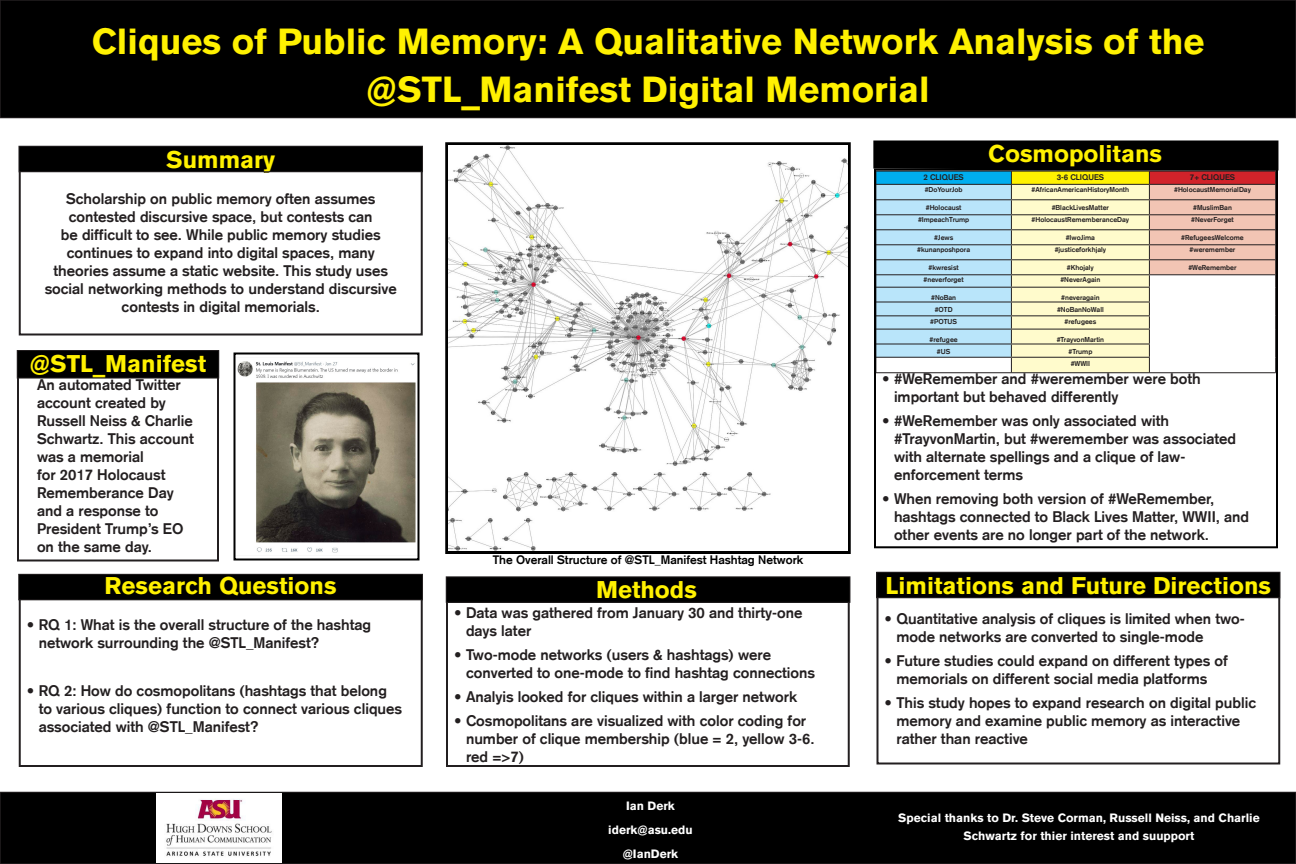
<style>
.page{position:relative;width:1296px;height:864px;background:#fff}
.page>*{position:absolute;margin:0;border:0;box-sizing:border-box;transform-origin:0 0}
.t1{font:700 36px "Akzidenz Grotesk Pro";color:#fff101}
.Poster_Header{font:700 24px "Akzidenz Grotesk Pro";color:#fff101}
.Poster_Text_Style{font:700 15px/18px "Akzidenz Grotesk";color:#231f20}
.Names{font:700 12px/18px "Akzidenz Grotesk Pro";color:#fff;text-align:center}
.Caption_Style{font:700 12px "Akzidenz Grotesk";color:#000}
.Table_Style{font:700 8px "Akzidenz Grotesk";color:#231f20}
.Table_Style-2{font:700 7px "Akzidenz Grotesk";color:#231f20}
</style>
<div class="page">
<div style="left:0;top:792px;width:1296px;height:72px;background:#000"></div>
<div style="left:0;top:792px;width:1296px;height:72px;border:1px solid #231f20"></div>
<div style="left:0;top:0;width:1296px;height:118px;background:#000"></div>
<div style="left:0;top:0;width:1296px;height:118px;border:1px solid #231f20"></div>
<div style="left:19px;top:574px;width:404px;height:26px;background:#000"></div>
<div style="left:18px;top:574px;width:405px;height:26px;border:1px solid #231f20"></div>
<div style="left:446px;top:577px;width:404px;height:25px;background:#000"></div>
<div style="left:446px;top:577px;width:404px;height:26px;border:1px solid #231f20"></div>
<div style="left:877px;top:572px;width:403px;height:26px;background:#000"></div>
<div style="left:876px;top:572px;width:404px;height:26px;border:1px solid #231f20"></div>
<div style="left:19px;top:146px;width:404px;height:26px;background:#000"></div>
<div style="left:19px;top:146px;width:404px;height:26px;border:1px solid #231f20"></div>
<div style="left:17px;top:351px;width:202px;height:27px;background:#000"></div>
<div style="left:17px;top:350px;width:202px;height:28px;border:1px solid #231f20"></div>
<img style="left:449px;top:146px;width:398px;height:404px">
<div style="left:446px;top:143px;width:404px;height:410px;border:2px solid #000"></div>
<hr style="left:1149px;top:373px;width:127px;height:1px;background:#231f20">
<hr style="left:876px;top:373px;width:135px;height:1px;background:#231f20">
<hr style="left:1011px;top:373px;width:138px;height:1px;background:#231f20">
<img style="left:157px;top:794px;width:124px;height:68px">
<img style="left:237px;top:361px;width:179px;height:192px">
<div style="left:234px;top:352px;width:186px;height:208px;border:2px solid #000"></div>
<div style="left:19px;top:171px;width:404px;height:165px;border:2px solid #231f20"></div>
<div style="left:19px;top:599px;width:404px;height:168px;border:2px solid #231f20"></div>
<div style="left:446px;top:601px;width:404px;height:166px;border:2px solid #231f20"></div>
<div style="left:17px;top:377px;width:202px;height:185px;border:2px solid #231f20"></div>
<div style="left:876px;top:597px;width:404px;height:167px;border:2px solid #231f20"></div>
<svg style="left:597px;top:577px;width:101px;height:2px"></svg>
<svg style="left:873px;top:140px;width:405px;height:233px;background:#b7bbaf"></svg>
<p class="t1" style="left:92px;top:18px;width:1114px">Cliques of Public Memory: A Qualitative Network Analysis of the</p>
<p class="t1" style="left:367px;top:66px;width:565px">@STL_Manifest Digital Memorial</p>
<p class="Poster_Header" style="left:988px;top:138px;width:175px">Cosmopolitans</p>
<p class="Poster_Header" style="left:166px;top:144px;width:111px">Summary</p>
<p class="Table_Style" style="left:924px;top:172px;width:42px">2 CLIQUES</p>
<p class="Table_Style" style="left:1057px;top:172px;width:49px">3-6 CLIQUES</p>
<p class="Table_Style" style="left:1190px;top:172px;width:47px">7+ CLIQUES</p>
<p class="Table_Style-2" style="left:925px;top:185px;width:39px">#DoYourJob</p>
<p class="Table_Style-2" style="left:1032px;top:185px;width:99px">#AfricanAmericanHistoryMonth</p>
<p class="Table_Style-2" style="left:1174px;top:185px;width:78px">#HolocaustMemorialDay</p>
<p class="Table_Style-2" style="left:926px;top:203px;width:37px">#Holocaust</p>
<p class="Table_Style-2" style="left:1052px;top:203px;width:59px">#BlackLivesMatter</p>
<p class="Table_Style-2" style="left:1193px;top:203px;width:40px">#MuslimBan</p>
<p class="Table_Style-2" style="left:918px;top:215px;width:53px">#ImpeachTrump</p>
<p class="Table_Style-2" style="left:1032px;top:215px;width:99px">#HolocaustRememberanceDay</p>
<p class="Table_Style-2" style="left:1191px;top:215px;width:44px">#NeverForget</p>
<p class="Table_Style-2" style="left:934px;top:233px;width:21px">#Jews</p>
<p class="Table_Style-2" style="left:1066px;top:233px;width:31px">#IwoJima</p>
<p class="Table_Style-2" style="left:1181px;top:233px;width:64px">#RefugeesWelcome</p>
<p class="Table_Style-2" style="left:917px;top:245px;width:55px">#kunanposhpora</p>
<p class="Table_Style-2" style="left:1055px;top:245px;width:53px">#justiceforkhjaly</p>
<p class="Table_Style-2" style="left:1190px;top:245px;width:47px">#weremember</p>
<p class="Table_Style-2" style="left:929px;top:263px;width:32px">#kwresist</p>
<p class="Table_Style-2" style="left:1067px;top:263px;width:28px">#Khojaly</p>
<p class="Table_Style-2" style="left:1188px;top:263px;width:50px">#WeRemember</p>
<p class="Table_Style-2" style="left:924px;top:275px;width:42px">#neverforget</p>
<p class="Table_Style-2" style="left:1060px;top:275px;width:41px">#NeverAgain</p>
<p class="Table_Style-2" style="left:931px;top:293px;width:27px">#NoBan</p>
<p class="Table_Style-2" style="left:1061px;top:293px;width:40px">#neveragain</p>
<p class="Table_Style-2" style="left:935px;top:305px;width:19px">#OTD</p>
<p class="Table_Style-2" style="left:1057px;top:305px;width:48px">#NoBanNoWall</p>
<p class="Table_Style-2" style="left:930px;top:317px;width:28px">#POTUS</p>
<p class="Table_Style-2" style="left:1065px;top:317px;width:33px">#refugees</p>
<p class="Table_Style-2" style="left:930px;top:335px;width:30px">#refugee</p>
<p class="Table_Style-2" style="left:1057px;top:335px;width:49px">#TrayvonMartin</p>
<p class="Table_Style-2" style="left:937px;top:347px;width:15px">#US</p>
<p class="Table_Style-2" style="left:1068px;top:347px;width:25px">#Trump</p>
<p class="Table_Style-2" style="left:1071px;top:359px;width:21px">#WWII</p>
<p class="Poster_Text_Style" style="left:45px;top:190px;width:354px;text-align:center">Scholarship on public memory often assumes contested discursive space, but contests can<br>be difficult to see. While public memory studies continues to expand into digital spaces, many theories assume a static website. This study uses social networking methods to understand discursive contests in digital memorials.</p>
<p class="Poster_Header" style="left:30px;top:348px;width:178px">@STL_Manifest</p>
<p class="Poster_Text_Style" style="left:37px;top:376px;width:158px">An automated Twitter account created by<br>Russell Neiss &amp; Charlie<br>Schwartz. This account was a memorial<br>for 2017 Holocaust<br>Rememberance Day and a response to<br>President Trump’s EO on the same day.</p>
<p class="Poster_Text_Style" style="left:894px;top:370px;width:308px;text-indent:-12px">• #WeRemember and #weremember were both important but behaved differently</p>
<p class="Poster_Text_Style" style="left:894px;top:412px;width:344px;text-indent:-12px">• #WeRemember was only associated with #TrayvonMartin, but #weremember was associated with alternate spellings and a clique of law&shy;enforcement terms</p>
<p class="Poster_Text_Style" style="left:894px;top:490px;width:357px;text-indent:-12px">• When removing both version of #WeRemember, hashtags connected to Black Lives Matter, WWII, and other events are no longer part of the network.</p>
<p class="Caption_Style" style="left:493px;top:553px;width:312px">The Overall Structure of @STL_Manifest Hashtag Network</p>
<p class="Poster_Header" style="left:105px;top:570px;width:233px">Research Questions</p>
<p class="Poster_Header" style="left:886px;top:570px;width:387px">Limitations and Future Directions</p>
<p class="Poster_Header" style="left:596px;top:574px;width:102px">Methods</p>
<p class="Poster_Text_Style" style="left:39px;top:616px;width:334px;text-indent:-12px">• RQ 1: What is the overall structure of the hashtag network surrounding the @STL_Manifest?</p>
<p class="Poster_Text_Style" style="left:39px;top:682px;width:365px;text-indent:-12px">• RQ 2: How do cosmopolitans (hashtags that belong to various cliques) function to connect various cliques associated with @STL_Manifest?</p>
<p class="Poster_Text_Style" style="left:466px;top:604px;width:338px;text-indent:-12px">• Data was gathered from January 30 and thirty-one days later</p>
<p class="Poster_Text_Style" style="left:466px;top:646px;width:351px;text-indent:-12px">• Two-mode networks (users &amp; hashtags) were converted to one-mode to find hashtag connections</p>
<p class="Poster_Text_Style" style="left:454px;top:688px;width:345px">• Analyis looked for cliques within a larger network</p>
<p class="Poster_Text_Style" style="left:466px;top:712px;width:350px;text-indent:-12px">• Cosmopolitans are visualized with color coding for number of clique membership (blue = 2, yellow 3-6. red =&gt;7)</p>
<p class="Names" style="left:626px;top:797px;width:50px">Ian Derk</p>
<p class="Names" style="left:608px;top:821px;width:86px">iderk@asu.edu</p>
<p class="Names" style="left:623px;top:845px;width:57px">@IanDerk</p>
<p class="Poster_Text_Style" style="left:896px;top:610px;width:350px;text-indent:-12px">• Quantitative analysis of cliques is limited when two&shy;mode networks are converted to single-mode</p>
<p class="Poster_Text_Style" style="left:884px;top:652px;width:345px;text-align:center">• Future studies could expand on different types of memorials on different social media platforms</p>
<p class="Poster_Text_Style" style="left:896px;top:694px;width:361px;text-indent:-12px">• This study hopes to expand research on digital public memory and examine public memory as interactive rather than reactive</p>
<p class="Names" style="left:898px;top:809px;width:363px">Special thanks to Dr. Steve Corman, Russell Neiss, and Charlie<br>Schwartz for thier interest and suupport</p>
</div>
